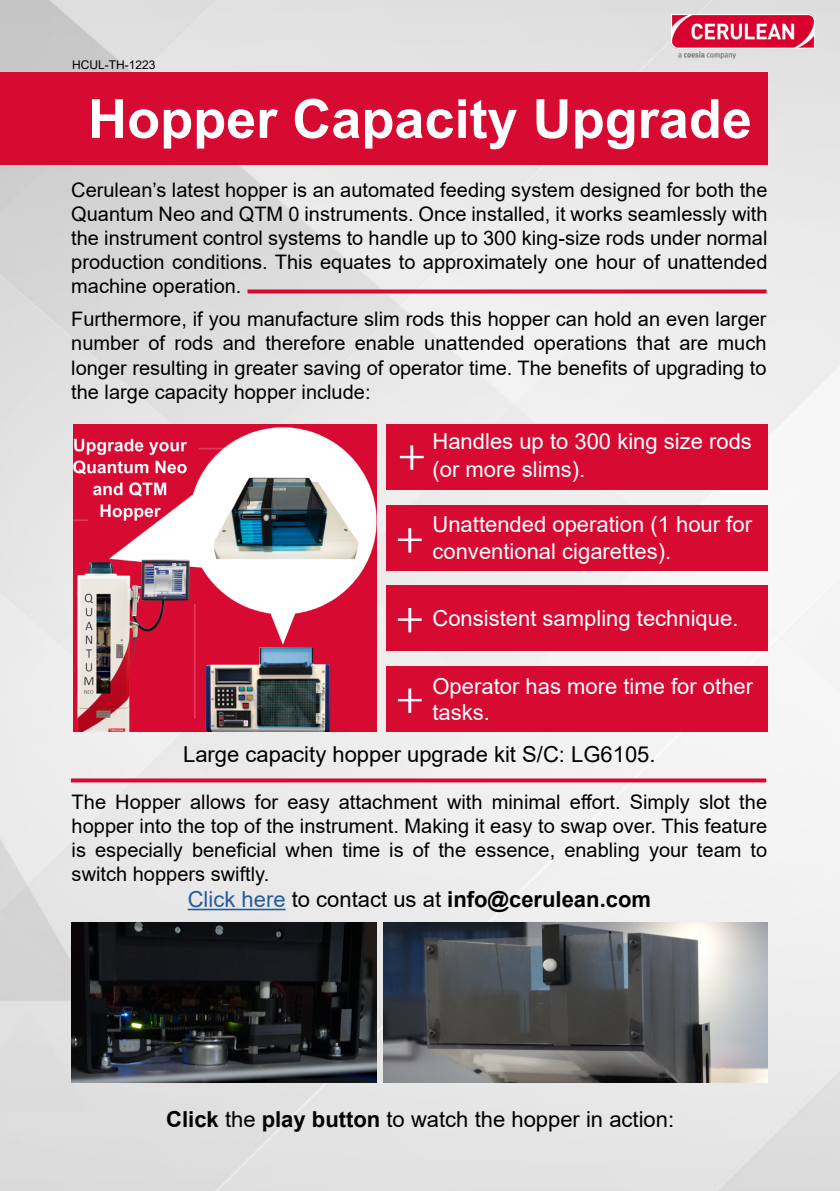
<style>
.page{position:relative;width:840px;height:1191px;background:#fff}
.page>*{position:absolute;margin:0;border:0;box-sizing:border-box;transform-origin:0 0}
.t1{font:700 54px "Arial";color:#fff}
.t2{font:50px/82.8px "Minion Pro";color:#fff}
.t3{font:22px/26.4px "Arial";color:#fff}
.t4{font:22px "Arial";color:#000}
.t5{font:700 22px "Arial";color:#000}
.t6{font:20px/24px "Arial";color:#000;text-align:justify}
.t7{font:12px "Arial";color:#000}
.s1{font-weight:400;color:#275b9b}
.s2{font-weight:400}
.s3{font-weight:700}
</style>
<div class="page">
<img style="left:0;top:0;width:839px;height:1191px">
<div style="left:386px;top:585px;width:381px;height:66px;background:#d70a32"></div>
<div style="left:386px;top:424px;width:381px;height:66px;background:#d70a32"></div>
<div style="left:386px;top:505px;width:381px;height:66px;background:#d70a32"></div>
<div style="left:0;top:72px;width:767px;height:92px;background:#d70a32"></div>
<div style="left:386px;top:666px;width:381px;height:65px;background:#d70a32"></div>
<img style="left:671px;top:15px;width:143px;height:43px">
<img style="left:74px;top:424px;width:302px;height:307px">
<img style="left:383px;top:922px;width:384px;height:160px">
<img style="left:71px;top:922px;width:305px;height:160px">
<svg style="left:71px;top:778px;width:694px;height:4px;background:#d92447"></svg>
<svg style="left:247px;top:289px;width:519px;height:4px;background:#d92548"></svg>
<hr style="left:188px;top:908px;width:97px;height:2px;background:#275b9b">
<p class="t7" style="left:72px;top:57px;width:85px">HCUL-TH-1223</p>
<h1 class="t1" style="left:88px;top:81px;width:665px">Hopper Capacity Upgrade</h1>
<p class="t6" style="left:71px;top:178px;width:697px">Cerulean’s latest hopper is an automated feeding system designed for both the Quantum Neo and QTM 0 instruments. Once installed, it works seamlessly with the instrument control systems to handle up to 300 king-size rods under normal production conditions. This equates to approximately one hour of unattended machine operation.</p>
<p class="t6" style="left:71px;top:307px;width:696px">Furthermore, if you manufacture slim rods this hopper can hold an even larger number of rods and therefore enable unattended operations that are much longer resulting in greater saving of operator time. The benefits of upgrading to the large capacity hopper include:</p>
<h2 class="t2" style="left:395px;top:412px;width:33px">+ +</h2>
<p class="t3" style="left:432px;top:427px;width:321px;line-height:28px">Handles up to 300 king size rods (or more slims).</p>
<p class="t3" style="left:432px;top:511px;width:321px">Unattended operation (1 hour for conventional cigarettes).</p>
<h2 class="t2" style="left:395px;top:575px;width:30px">+</h2>
<p class="t3" style="left:432px;top:605px;width:307px">Consistent sampling technique.</p>
<h2 class="t2" style="left:395px;top:655px;width:30px">+</h2>
<p class="t3" style="left:432px;top:672px;width:322px">Operator has more time for other tasks.</p>
<p class="t4" style="left:183px;top:739px;width:474px">Large capacity hopper upgrade kit S/C: LG6105.</p>
<p class="t6" style="left:72px;top:789px;width:696px">The Hopper allows for easy attachment with minimal effort. Simply slot the hopper into the top of the instrument. Making it easy to swap over. This feature is especially beneficial when time is of the essence, enabling your team to switch hoppers swiftly.</p>
<p class="t5" style="left:188px;top:884px;width:464px"><span class="s1">Click here</span> <span class="s2">to contact us at</span> info@cerulean.com</p>
<p class="t4" style="left:166px;top:1104px;width:509px"><span class="s3">Click</span> the <span class="s3">play button</span> to watch the hopper in action:</p>
</div>
